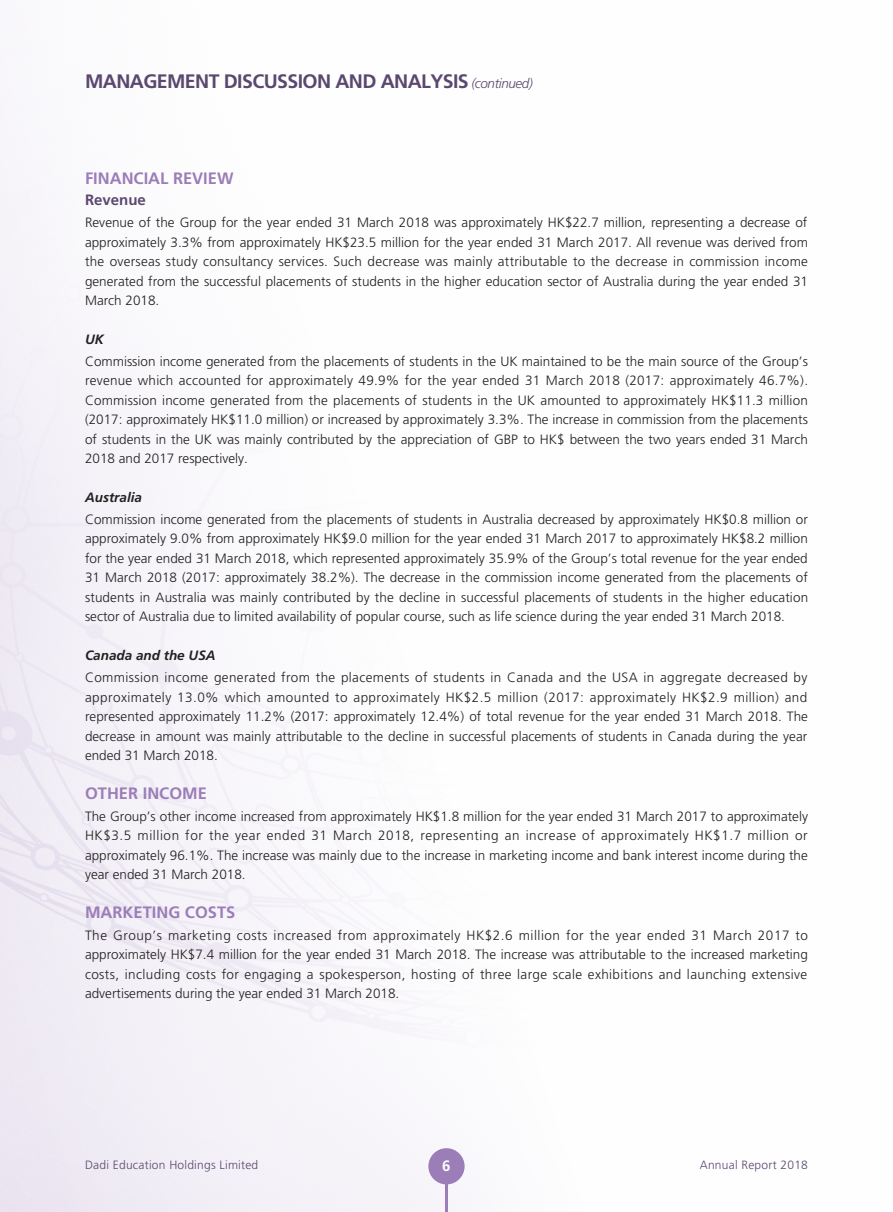
<style>
.page{position:relative;width:893px;height:1212px;background:#fff}
.page>*{position:absolute;margin:0;border:0;box-sizing:border-box;transform-origin:0 0}
.t1{font:700 19.5px "Frutiger LT Std";letter-spacing:-.03em;color:#5b486f}
._01_H1{font:700 16.5px "Frutiger LT Std";color:#9b7db8}
._02_H2{font:700 15px "Frutiger LT Std";color:#5b486f}
.t2{font:700 15px "Frutiger LT Std";color:#fff}
._00_txt{font:300 13.5px/19.5px "Frutiger LT Std";color:#231f20;text-align:justify}
._03_H3{font:italic 700 13.5px "Frutiger LT Std";color:#231f20}
.t3{font:300 12px "Frutiger LT Std";letter-spacing:.02em;color:#5b486f}
.s1{font-weight:300;font-style:italic;font-size:13.5px}
</style>
<div class="page">
<hr style="left:445px;top:1166px;width:3px;height:46px;background:#9b7db8">
<div style="left:428px;top:1148px;width:37px;height:36px;background:#9b7db8;border-radius:50%"></div>
<p class="t1" style="left:85px;top:70px;width:449px">MANAGEMENT DISCUSSION AND ANALYSIS <span class="s1">(continued)</span></p>
<p class="_01_H1" style="left:85px;top:168px;width:150px">FINANCIAL REVIEW</p>
<p class="_02_H2" style="left:85px;top:191px;width:62px">Revenue</p>
<p class="_00_txt" style="left:85px;top:213px;width:724px">Revenue of the Group for the year ended 31 March 2018 was approximately HK$22.7 million, representing a decrease of approximately 3.3% from approximately HK$23.5 million for the year ended 31 March 2017. All revenue was derived from the overseas study consultancy services. Such decrease was mainly attributable to the decrease in commission income generated from the successful placements of students in the higher education sector of Australia during the year ended 31<br>March 2018.</p>
<p class="_03_H3" style="left:85px;top:331px;width:20px">UK</p>
<p class="_00_txt" style="left:85px;top:351px;width:724px">Commission income generated from the placements of students in the UK maintained to be the main source of the Group’s revenue which accounted for approximately 49.9% for the year ended 31 March 2018 (2017: approximately 46.7%).<br>Commission income generated from the placements of students in the UK amounted to approximately HK$11.3 million (2017: approximately HK$11.0 million) or increased by approximately 3.3%. The increase in commission from the placements of students in the UK was mainly contributed by the appreciation of GBP to HK$ between the two years ended 31 March 2018 and 2017 respectively.</p>
<p class="_03_H3" style="left:85px;top:490px;width:59px">Australia</p>
<p class="_00_txt" style="left:85px;top:510px;width:725px">Commission income generated from the placements of students in Australia decreased by approximately HK$0.8 million or approximately 9.0% from approximately HK$9.0 million for the year ended 31 March 2017 to approximately HK$8.2 million for the year ended 31 March 2018, which represented approximately 35.9% of the Group’s total revenue for the year ended 31 March 2018 (2017: approximately 38.2%). The decrease in the commission income generated from the placements of students in Australia was mainly contributed by the decline in successful placements of students in the higher education sector of Australia due to limited availability of popular course, such as life science during the year ended 31 March 2018.</p>
<p class="_03_H3" style="left:85px;top:648px;width:132px">Canada and the USA</p>
<p class="_00_txt" style="left:85px;top:668px;width:724px">Commission income generated from the placements of students in Canada and the USA in aggregate decreased by approximately 13.0% which amounted to approximately HK$2.5 million (2017: approximately HK$2.9 million) and represented approximately 11.2% (2017: approximately 12.4%) of total revenue for the year ended 31 March 2018. The decrease in amount was mainly attributable to the decline in successful placements of students in Canada during the year ended 31 March 2018.</p>
<p class="_01_H1" style="left:85px;top:783px;width:123px">OTHER INCOME</p>
<p class="_00_txt" style="left:85px;top:806px;width:724px">The Group’s other income increased from approximately HK$1.8 million for the year ended 31 March 2017 to approximately HK$3.5 million for the year ended 31 March 2018, representing an increase of approximately HK$1.7 million or approximately 96.1%. The increase was mainly due to the increase in marketing income and bank interest income during the year ended 31 March 2018.</p>
<p class="_01_H1" style="left:85px;top:903px;width:152px">MARKETING COSTS</p>
<p class="_00_txt" style="left:85px;top:925px;width:725px">The Group’s marketing costs increased from approximately HK$2.6 million for the year ended 31 March 2017 to approximately HK$7.4 million for the year ended 31 March 2018. The increase was attributable to the increased marketing costs, including costs for engaging a spokesperson, hosting of three large scale exhibitions and launching extensive advertisements during the year ended 31 March 2018.</p>
<p class="t3" style="left:85px;top:1158px;width:175px">Dadi Education Holdings Limited</p>
<p class="t2" style="left:442px;top:1157px;width:10px">6</p>
<p class="t3" style="left:700px;top:1158px;width:110px">Annual Report 2018</p>
</div>
